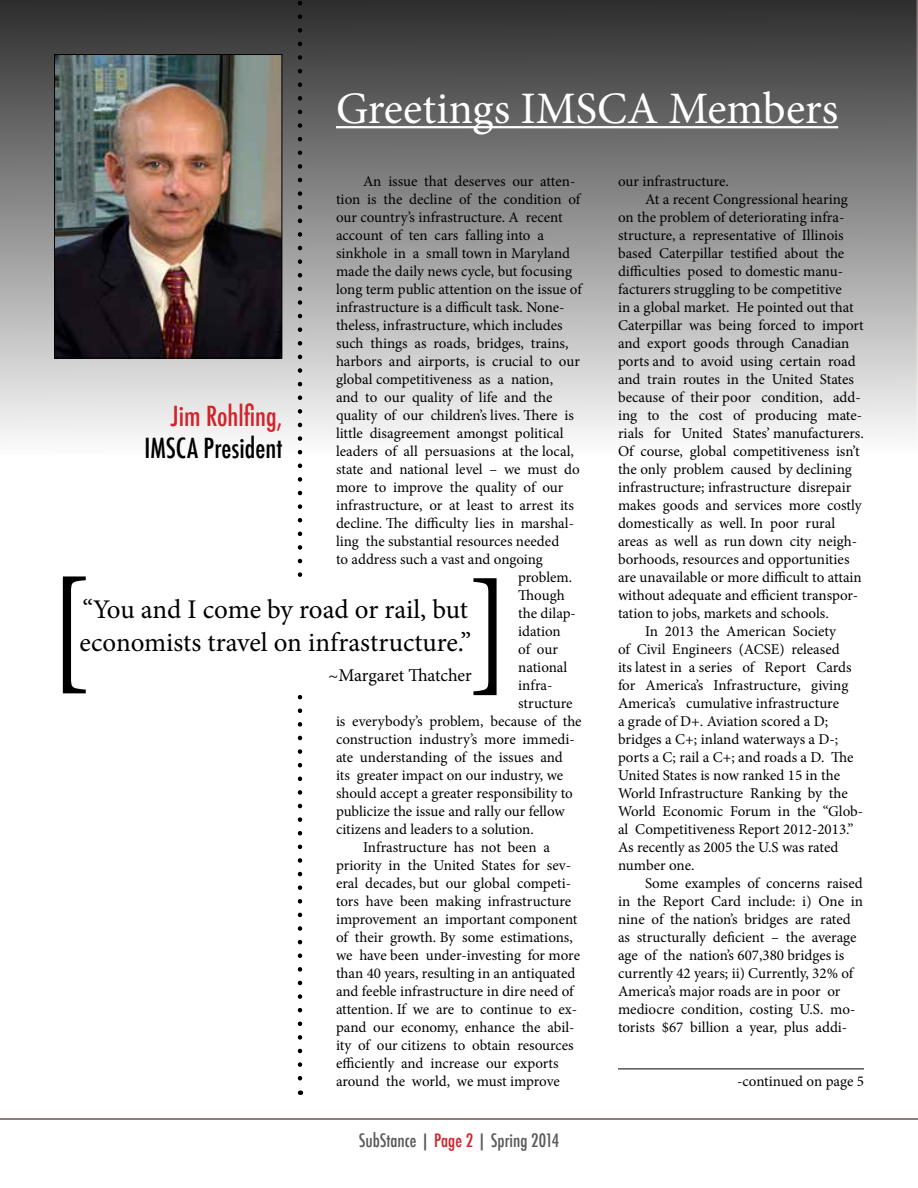
<style>
.page{position:relative;width:918px;height:1188px;background:#fff}
.page>*{position:absolute;margin:0;border:0;box-sizing:border-box;transform-origin:0 0}
.t1{font:135px "Minion Pro";color:#000}
.t2{font:45px "Minion Pro";color:#fff}
.t3{font:27px/32.4px "Minion Pro";letter-spacing:-.005em;color:#000}
.t4{font:500 condensed 27px "Futura";color:#000}
.t5{font:500 condensed 27px "Futura";color:#d2232a}
.t6{font:500 condensed 18px "Futura";color:#58595b}
.t7{font:18px "Minion Pro";letter-spacing:-.005em;color:#000}
.t8{font:15px "Minion Pro";color:#000}
.s1{color:#d2232a}
</style>
<div class="page">
<hr style="left:0;top:1118px;width:918px;height:2px;background:#675352">
<svg style="left:298px;top:463px;width:4px;height:632px"></svg>
<svg style="left:0;top:0;width:918px;height:455px;background:#969696"></svg>
<img style="left:56px;top:56px;width:224px;height:300px">
<div style="left:54px;top:54px;width:228px;height:304px;border:1px solid #000"></div>
<hr style="left:336px;top:126px;width:502px;height:2px;background:#fff">
<div style="left:79px;top:585px;width:393px;height:109px;background:#fff"></div>
<hr style="left:618px;top:1069px;width:246px;height:1px;background:#000">
<h2 class="t2" style="left:336px;top:78px;width:504px">Greetings IMSCA Members</h2>
<p class="t8" style="left:363px;top:172px;width:214px">An issue that deserves our atten-</p>
<p class="t8" style="left:336px;top:190px;width:246px">tion is the decline of the condition of</p>
<p class="t8" style="left:336px;top:208px;width:228px">our country’s infrastructure. A recent</p>
<p class="t8" style="left:336px;top:226px;width:210px">account of ten cars falling into a</p>
<p class="t8" style="left:336px;top:244px;width:236px">sinkhole in a small town in Maryland</p>
<p class="t8" style="left:336px;top:262px;width:238px">made the daily news cycle, but focusing</p>
<p class="t8" style="left:336px;top:280px;width:247px">long term public attention on the issue of</p>
<p class="t8" style="left:336px;top:298px;width:230px">infrastructure is a difficult task. None-</p>
<p class="t8" style="left:336px;top:316px;width:228px">theless, infrastructure, which includes</p>
<p class="t8" style="left:336px;top:334px;width:234px">such things as roads, bridges, trains,</p>
<p class="t8" style="left:336px;top:352px;width:245px">harbors and airports, is crucial to our</p>
<p class="t8" style="left:336px;top:370px;width:219px">global competitiveness as a nation,</p>
<p class="t8" style="left:336px;top:388px;width:218px">and to our quality of life and the</p>
<p class="t8" style="left:336px;top:406px;width:239px">quality of our children’s lives. There is</p>
<p class="t8" style="left:336px;top:424px;width:229px">little disagreement amongst political</p>
<p class="t8" style="left:336px;top:442px;width:239px">leaders of all persuasions at the local,</p>
<p class="t8" style="left:336px;top:460px;width:245px">state and national level – we must do</p>
<p class="t8" style="left:336px;top:478px;width:229px">more to improve the quality of our</p>
<p class="t8" style="left:336px;top:496px;width:240px">infrastructure, or at least to arrest its</p>
<p class="t8" style="left:336px;top:514px;width:240px">decline. The difficulty lies in marshal-</p>
<p class="t8" style="left:336px;top:532px;width:225px">ling the substantial resources needed</p>
<p class="t8" style="left:336px;top:550px;width:208px">to address such a vast and ongoing</p>
<p class="t8" style="left:518px;top:568px;width:56px">problem.</p>
<p class="t8" style="left:518px;top:586px;width:48px">Though</p>
<p class="t8" style="left:518px;top:604px;width:59px">the dilap-</p>
<p class="t8" style="left:518px;top:622px;width:44px">idation</p>
<p class="t8" style="left:518px;top:640px;width:41px">of our</p>
<p class="t8" style="left:518px;top:658px;width:51px">national</p>
<p class="t8" style="left:518px;top:676px;width:36px">infra-</p>
<p class="t8" style="left:518px;top:694px;width:56px">structure</p>
<p class="t8" style="left:336px;top:712px;width:247px">is everybody’s problem, because of the</p>
<p class="t8" style="left:336px;top:730px;width:240px">construction industry’s more immedi-</p>
<p class="t8" style="left:336px;top:748px;width:228px">ate understanding of the issues and</p>
<p class="t8" style="left:336px;top:766px;width:229px">its greater impact on our industry, we</p>
<p class="t8" style="left:336px;top:784px;width:238px">should accept a greater responsibility to</p>
<p class="t8" style="left:336px;top:802px;width:230px">publicize the issue and rally our fellow</p>
<p class="t8" style="left:336px;top:820px;width:199px">citizens and leaders to a solution.</p>
<p class="t8" style="left:363px;top:838px;width:188px">Infrastructure has not been a</p>
<p class="t8" style="left:336px;top:856px;width:237px">priority in the United States for sev-</p>
<p class="t8" style="left:336px;top:874px;width:237px">eral decades, but our global competi-</p>
<p class="t8" style="left:336px;top:892px;width:237px">tors have been making infrastructure</p>
<p class="t8" style="left:336px;top:910px;width:243px">improvement an important component</p>
<p class="t8" style="left:336px;top:928px;width:238px">of their growth. By some estimations,</p>
<p class="t8" style="left:336px;top:946px;width:246px">we have been under-investing for more</p>
<p class="t8" style="left:336px;top:964px;width:241px">than 40 years, resulting in an antiquated</p>
<p class="t8" style="left:336px;top:982px;width:239px">and feeble infrastructure in dire need of</p>
<p class="t8" style="left:336px;top:1000px;width:243px">attention. If we are to continue to ex-</p>
<p class="t8" style="left:336px;top:1018px;width:240px">pand our economy, enhance the abil-</p>
<p class="t8" style="left:336px;top:1036px;width:239px">ity of our citizens to obtain resources</p>
<p class="t8" style="left:336px;top:1054px;width:224px">efficiently and increase our exports</p>
<p class="t8" style="left:336px;top:1072px;width:225px">around the world, we must improve</p>
<h3 class="t5" style="left:171px;top:399px;width:113px">Jim Rohlfing,</h3>
<h3 class="t4" style="left:145px;top:431px;width:139px">IMSCA President</h3>
<h1 class="t1" style="left:47px;top:538px;width:48px">[</h1>
<h1 class="t1" style="left:466px;top:540px;width:48px">]</h1>
<h3 class="t3" style="left:80px;top:593px;width:393px">“You and I come by road or rail, but economists travel on infrastructure.”</h3>
<p class="t7" style="left:328px;top:663px;width:145px">~Margaret Thatcher</p>
<p class="t6" style="left:359px;top:1129px;width:202px">SubStance | <span class="s1">Page 2</span> | Spring 2014</p>
<p class="t8" style="left:618px;top:172px;width:113px">our infrastructure.</p>
<p class="t8" style="left:645px;top:190px;width:204px">At a recent Congressional hearing</p>
<p class="t8" style="left:618px;top:208px;width:228px">on the problem of deteriorating infra-</p>
<p class="t8" style="left:618px;top:226px;width:227px">structure, a representative of Illinois</p>
<p class="t8" style="left:618px;top:244px;width:228px">based Caterpillar testified about the</p>
<p class="t8" style="left:618px;top:262px;width:227px">difficulties posed to domestic manu-</p>
<p class="t8" style="left:618px;top:280px;width:225px">facturers struggling to be competitive</p>
<p class="t8" style="left:618px;top:298px;width:237px">in a global market. He pointed out that</p>
<p class="t8" style="left:618px;top:316px;width:247px">Caterpillar was being forced to import</p>
<p class="t8" style="left:618px;top:334px;width:233px">and export goods through Canadian</p>
<p class="t8" style="left:618px;top:352px;width:239px">ports and to avoid using certain road</p>
<p class="t8" style="left:618px;top:370px;width:238px">and train routes in the United States</p>
<p class="t8" style="left:618px;top:388px;width:244px">because of their poor condition, add-</p>
<p class="t8" style="left:618px;top:406px;width:246px">ing to the cost of producing mate-</p>
<p class="t8" style="left:618px;top:424px;width:247px">rials for United States’ manufacturers.</p>
<p class="t8" style="left:618px;top:442px;width:243px">Of course, global competitiveness isn’t</p>
<p class="t8" style="left:618px;top:460px;width:235px">the only problem caused by declining</p>
<p class="t8" style="left:618px;top:478px;width:235px">infrastructure; infrastructure disrepair</p>
<p class="t8" style="left:618px;top:496px;width:245px">makes goods and services more costly</p>
<p class="t8" style="left:618px;top:514px;width:219px">domestically as well. In poor rural</p>
<p class="t8" style="left:618px;top:532px;width:241px">areas as well as run down city neigh-</p>
<p class="t8" style="left:618px;top:550px;width:233px">borhoods, resources and opportunities</p>
<p class="t8" style="left:618px;top:568px;width:245px">are unavailable or more difficult to attain</p>
<p class="t8" style="left:618px;top:586px;width:242px">without adequate and efficient transpor-</p>
<p class="t8" style="left:618px;top:604px;width:212px">tation to jobs, markets and schools.</p>
<p class="t8" style="left:645px;top:622px;width:193px">In 2013 the American Society</p>
<p class="t8" style="left:618px;top:640px;width:223px">of Civil Engineers (ACSE) released</p>
<p class="t8" style="left:618px;top:658px;width:235px">its latest in a series of Report Cards</p>
<p class="t8" style="left:618px;top:676px;width:232px">for America’s Infrastructure, giving</p>
<p class="t8" style="left:618px;top:694px;width:223px">America’s cumulative infrastructure</p>
<p class="t8" style="left:618px;top:712px;width:212px">a grade of D+. Aviation scored a D;</p>
<p class="t8" style="left:618px;top:730px;width:222px">bridges a C+; inland waterways a D-;</p>
<p class="t8" style="left:618px;top:748px;width:237px">ports a C; rail a C+; and roads a D. The</p>
<p class="t8" style="left:618px;top:766px;width:224px">United States is now ranked 15 in the</p>
<p class="t8" style="left:618px;top:784px;width:231px">World Infrastructure Ranking by the</p>
<p class="t8" style="left:618px;top:802px;width:247px">World Economic Forum in the “Glob-</p>
<p class="t8" style="left:618px;top:820px;width:237px">al Competitiveness Report 2012-2013.”</p>
<p class="t8" style="left:618px;top:838px;width:222px">As recently as 2005 the U.S was rated</p>
<p class="t8" style="left:618px;top:856px;width:78px">number one.</p>
<p class="t8" style="left:645px;top:874px;width:219px">Some examples of concerns raised</p>
<p class="t8" style="left:618px;top:892px;width:247px">in the Report Card include: i) One in</p>
<p class="t8" style="left:618px;top:910px;width:234px">nine of the nation’s bridges are rated</p>
<p class="t8" style="left:618px;top:928px;width:240px">as structurally deficient – the average</p>
<p class="t8" style="left:618px;top:946px;width:228px">age of the nation’s 607,380 bridges is</p>
<p class="t8" style="left:618px;top:964px;width:237px">currently 42 years; ii) Currently, 32% of</p>
<p class="t8" style="left:618px;top:982px;width:224px">America’s major roads are in poor or</p>
<p class="t8" style="left:618px;top:1000px;width:239px">mediocre condition, costing U.S. mo-</p>
<p class="t8" style="left:618px;top:1018px;width:231px">torists $67 billion a year, plus addi-</p>
<p class="t8" style="left:737px;top:1072px;width:128px">-continued on page 5</p>
</div>
